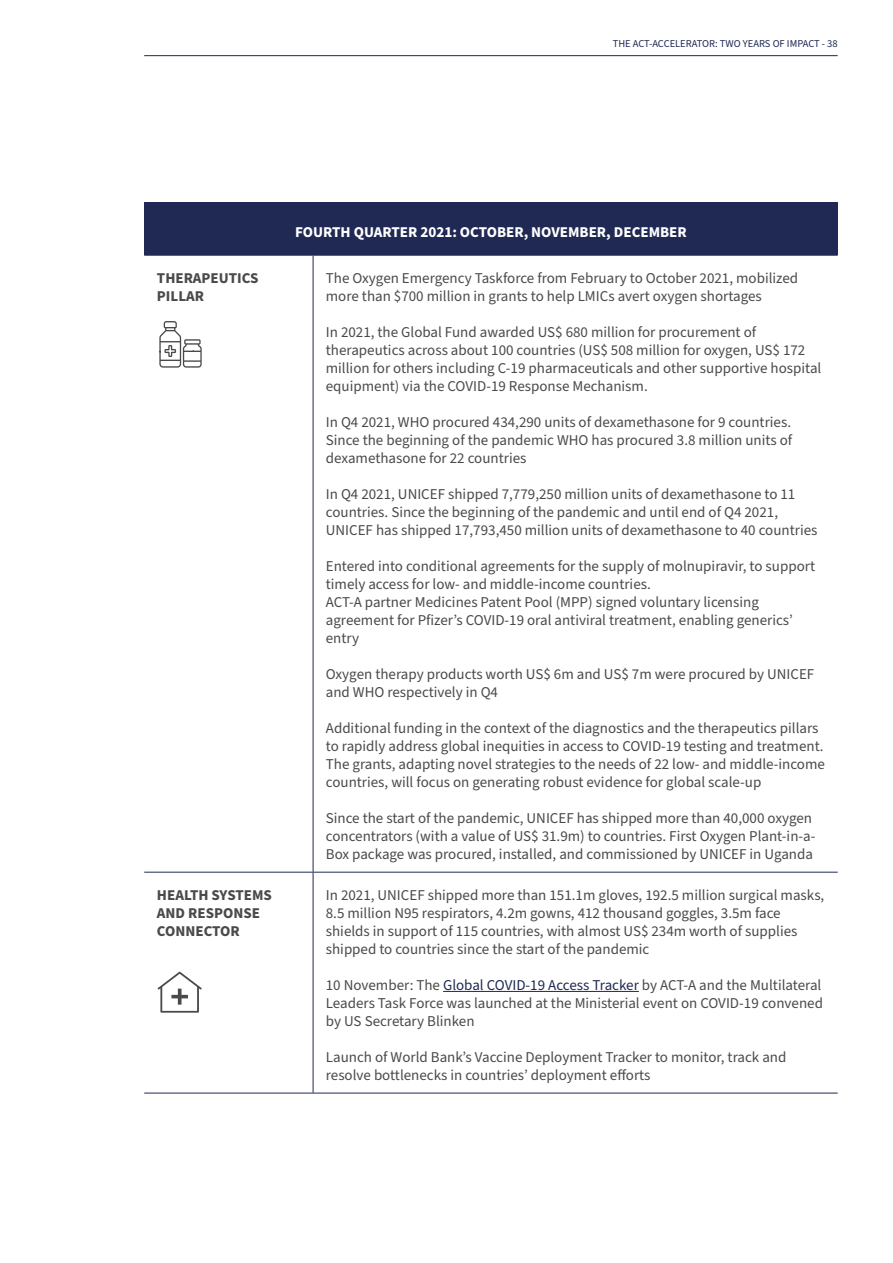
<style>
.page{position:relative;width:893px;height:1263px;background:#fff}
.page>*{position:absolute;margin:0;border:0;box-sizing:border-box;transform-origin:0 0}
.t1{font:15px/18px "Source Sans Pro";color:#4a4a49}
.t2{font:700 15px/18px "Source Sans Pro";color:#4a4a49}
.t3{font:700 15px "Source Sans Pro";color:#fff}
.t4{font:10.5px "Source Sans Pro";color:#1f2954}
.s1{color:#1f2954}
</style>
<div class="page">
<hr style="left:144px;top:55px;width:694px;height:1px;background:#1f2954">
<div style="left:144px;top:202px;width:694px;height:53px;background:#1f2954"></div>
<hr style="left:144px;top:255px;width:169px;height:1px;background:#1f2954">
<hr style="left:313px;top:255px;width:525px;height:1px;background:#1f2954">
<hr style="left:313px;top:256px;width:1px;height:616px;background:#1f2954">
<hr style="left:144px;top:872px;width:169px;height:1px;background:#1f2954">
<hr style="left:313px;top:872px;width:525px;height:1px;background:#1f2954">
<hr style="left:313px;top:872px;width:1px;height:221px;background:#1f2954">
<hr style="left:144px;top:1093px;width:169px;height:1px;background:#1f2954">
<hr style="left:313px;top:1093px;width:525px;height:1px;background:#1f2954">
<hr style="left:443px;top:991px;width:196px;height:1px;background:#1f2954">
<svg style="left:159px;top:321px;width:43px;height:47px"></svg>
<svg style="left:158px;top:972px;width:44px;height:41px"></svg>
<p class="t4" style="left:613px;top:36px;width:226px">THE ACT-ACCELERATOR: TWO YEARS OF IMPACT - 38</p>
<p class="t3" style="left:295px;top:221px;width:393px">FOURTH QUARTER 2021: OCTOBER, NOVEMBER, DECEMBER</p>
<p class="t2" style="left:157px;top:270px;width:103px">THERAPEUTICS<br>PILLAR</p>
<p class="t1" style="left:326px;top:270px;width:474px">The Oxygen Emergency Taskforce from February to October 2021, mobilized more than $700 million in grants to help LMICs avert oxygen shortages</p>
<p class="t1" style="left:326px;top:324px;width:497px">In 2021, the Global Fund awarded US$ 680 million for procurement of therapeutics across about 100 countries (US$ 508 million for oxygen, US$ 172 million for others including C-19 pharmaceuticals and other supportive hospital equipment) via the COVID-19 Response Mechanism.</p>
<p class="t1" style="left:326px;top:414px;width:468px;text-align:justify">In Q4 2021, WHO procured 434,290 units of dexamethasone for 9 countries.<br>Since the beginning of the pandemic WHO has procured 3.8 million units of dexamethasone for 22 countries</p>
<p class="t1" style="left:326px;top:486px;width:493px">In Q4 2021, UNICEF shipped 7,779,250 million units of dexamethasone to 11 countries. Since the beginning of the pandemic and until end of Q4 2021,<br>UNICEF has shipped 17,793,450 million units of dexamethasone to 40 countries</p>
<p class="t1" style="left:326px;top:558px;width:491px">Entered into conditional agreements for the supply of molnupiravir, to support timely access for low- and middle-income countries.<br>ACT-A partner Medicines Patent Pool (MPP) signed voluntary licensing agreement for Pfizer’s COVID-19 oral antiviral treatment, enabling generics’ entry</p>
<p class="t1" style="left:326px;top:666px;width:490px">Oxygen therapy products worth US$ 6m and US$ 7m were procured by UNICEF and WHO respectively in Q4</p>
<p class="t1" style="left:326px;top:720px;width:501px">Additional funding in the context of the diagnostics and the therapeutics pillars to rapidly address global inequities in access to COVID-19 testing and treatment.<br>The grants, adapting novel strategies to the needs of 22 low- and middle-income countries, will focus on generating robust evidence for global scale-up</p>
<p class="t1" style="left:326px;top:810px;width:491px">Since the start of the pandemic, UNICEF has shipped more than 40,000 oxygen concentrators (with a value of US$ 31.9m) to countries. First Oxygen Plant-in-a-<br>Box package was procured, installed, and commissioned by UNICEF in Uganda</p>
<p class="t2" style="left:157px;top:887px;width:116px">HEALTH SYSTEMS<br>AND RESPONSE<br>CONNECTOR</p>
<p class="t1" style="left:326px;top:887px;width:500px">In 2021, UNICEF shipped more than 151.1m gloves, 192.5 million surgical masks, 8.5 million N95 respirators, 4.2m gowns, 412 thousand goggles, 3.5m face shields in support of 115 countries, with almost US$ 234m worth of supplies shipped to countries since the start of the pandemic</p>
<p class="t1" style="left:326px;top:977px;width:499px;text-align:justify">10 November: The <span class="s1">Global COVID-19 Access Tracker</span> by ACT-A and the Multilateral Leaders Task Force was launched at the Ministerial event on COVID-19 convened by US Secretary Blinken</p>
<p class="t1" style="left:326px;top:1049px;width:462px">Launch of World Bank’s Vaccine Deployment Tracker to monitor, track and resolve bottlenecks in countries’ deployment efforts</p>
</div>
